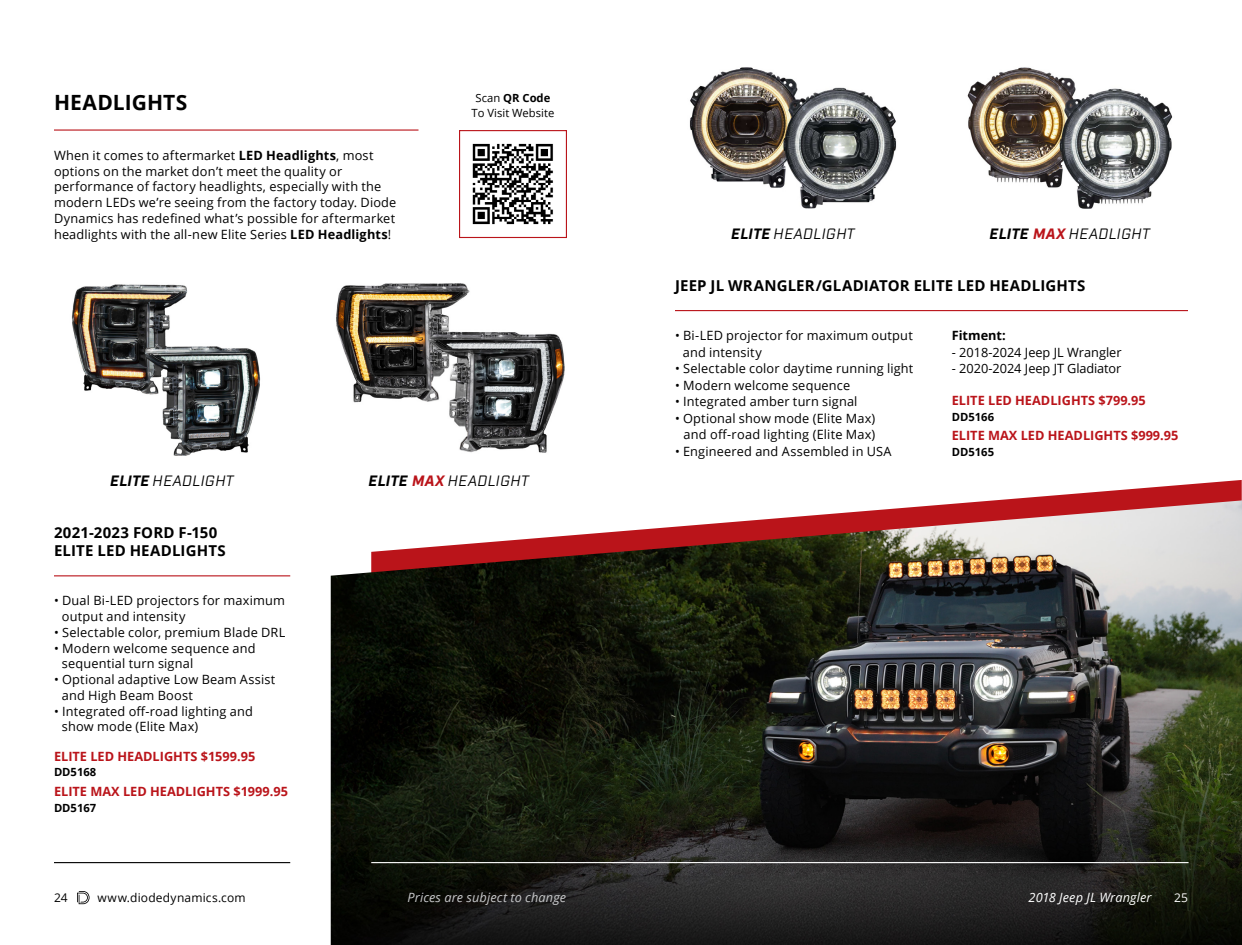
<style>
.page{position:relative;width:1242px;height:945px;background:#fff}
.page>*{position:absolute;margin:0;border:0;box-sizing:border-box;transform-origin:0 0}
.t1{font:700 21px "Open Sans";letter-spacing:.005em;color:#000}
.t2{font:700 15px/18px "Open Sans";letter-spacing:.01em;color:#000}
.t3{font:italic 15px "Industry";letter-spacing:.03em;color:#000}
.t4{font:12.75px/15.8px "Open Sans";letter-spacing:.015em;color:#000}
.t5{font:700 12.75px "Open Sans";color:#ba141a}
.t6{font:italic 12.75px "Open Sans";letter-spacing:.01em;color:#c7c8ca}
.t7{font:italic 12.75px "Open Sans";letter-spacing:.01em;color:#fff}
.t8{font:700 12.75px "Open Sans";color:#000}
.t9{font:12px "Open Sans";letter-spacing:.015em;color:#000}
.t10{font:12px "Open Sans";color:#fff}
.t11{font:11.25px/14.2px "Open Sans";color:#000;text-align:center}
.t12{font:700 11.25px "Open Sans";color:#000}
.s1{font-weight:700}
.s2{font-weight:700;color:#ba141a}
</style>
<div class="page">
<svg style="left:77px;top:891px;width:13px;height:13px"></svg>
<img style="left:472px;top:143px;width:81px;height:82px">
<div style="left:459px;top:130px;width:108px;height:108px;border:1px solid #ba141a"></div>
<hr style="left:54px;top:129px;width:364px;height:2px;background:#ba141a">
<hr style="left:54px;top:575px;width:236px;height:1px;background:#ba141a">
<img style="left:71px;top:284px;width:190px;height:172px">
<img style="left:336px;top:283px;width:229px;height:170px">
<hr style="left:54px;top:862px;width:236px;height:1px;background:#000">
<img style="left:967px;top:67px;width:206px;height:142px">
<svg style="left:999px;top:480px;width:243px;height:20px"></svg>
<img style="left:331px;top:500px;width:911px;height:445px">
<hr style="left:675px;top:310px;width:513px;height:1px;background:#ba141a">
<img style="left:689px;top:67px;width:208px;height:142px">
<hr style="left:371px;top:862px;width:818px;height:1px;background:#fff">
<h1 class="t1" style="left:54px;top:87px;width:135px">HEADLIGHTS</h1>
<p class="t11" style="left:472px;top:91px;width:84px">Scan <span class="s1">QR Code<br></span>To Visit Website</p>
<p class="t4" style="left:54px;top:147px;width:344px">When it comes to aftermarket <span class="s1">LED Headlights</span>, most options on the market don’t meet the quality or performance of factory headlights, especially with the modern LEDs we’re seeing from the factory today. Diode Dynamics has redefined what’s possible for aftermarket headlights with the all-new Elite Series <span class="s1">LED Headlights</span>!</p>
<p class="t3" style="left:110px;top:472px;width:125px"><span class="s1">ELITE</span> HEADLIGHT</p>
<p class="t3" style="left:369px;top:472px;width:162px"><span class="s1">ELITE</span> <span class="s2">MAX</span> HEADLIGHT</p>
<p class="t2" style="left:54px;top:523px;width:173px">2021-2023 FORD F-150<br>ELITE LED HEADLIGHTS</p>
<p class="t4" style="left:62px;top:593px;width:225px;text-indent:-8px">• Dual Bi-LED projectors for maximum output and intensity</p>
<p class="t4" style="left:54px;top:624px;width:233px">• Selectable color, premium Blade DRL</p>
<p class="t4" style="left:62px;top:640px;width:195px;text-indent:-8px">• Modern welcome sequence and sequential turn signal</p>
<p class="t4" style="left:62px;top:671px;width:215px;text-indent:-8px">• Optional adaptive Low Beam Assist and High Beam Boost</p>
<p class="t4" style="left:62px;top:703px;width:193px;text-indent:-8px">• Integrated off-road lighting and show mode (Elite Max)</p>
<p class="t5" style="left:54px;top:747px;width:203px">ELITE LED HEADLIGHTS $1599.95</p>
<p class="t12" style="left:54px;top:764px;width:44px">DD5168</p>
<p class="t5" style="left:54px;top:782px;width:235px">ELITE MAX LED HEADLIGHTS $1999.95</p>
<p class="t12" style="left:54px;top:799px;width:44px">DD5167</p>
<p class="t3" style="left:731px;top:225px;width:125px"><span class="s1">ELITE</span> HEADLIGHT</p>
<p class="t3" style="left:990px;top:225px;width:162px"><span class="s1">ELITE</span> <span class="s2">MAX</span> HEADLIGHT</p>
<p class="t2" style="left:675px;top:276px;width:412px">JEEP JL WRANGLER/GLADIATOR ELITE LED HEADLIGHTS</p>
<p class="t4" style="left:683px;top:327px;width:231px;line-height:16.5px;text-indent:-8px">• Bi-LED projector for maximum output and intensity</p>
<p class="t4" style="left:675px;top:360px;width:240px">• Selectable color daytime running light</p>
<p class="t4" style="left:675px;top:377px;width:177px">• Modern welcome sequence</p>
<p class="t4" style="left:675px;top:393px;width:184px">• Integrated amber turn signal</p>
<p class="t4" style="left:675px;top:410px;width:202px;line-height:16.5px;text-align:right">• Optional show mode (Elite Max) and off-road lighting (Elite Max)</p>
<p class="t4" style="left:675px;top:443px;width:218px">• Engineered and Assembled in USA</p>
<p class="t8" style="left:952px;top:327px;width:56px">Fitment:</p>
<p class="t4" style="left:952px;top:344px;width:171px">- 2018-2024 Jeep JL Wrangler</p>
<p class="t4" style="left:952px;top:360px;width:171px">- 2020-2024 Jeep JT Gladiator</p>
<p class="t5" style="left:952px;top:392px;width:196px">ELITE LED HEADLIGHTS $799.95</p>
<p class="t12" style="left:952px;top:409px;width:44px">DD5166</p>
<p class="t5" style="left:952px;top:427px;width:228px">ELITE MAX LED HEADLIGHTS $999.95</p>
<p class="t12" style="left:952px;top:444px;width:44px">DD5165</p>
<p class="t9" style="left:54px;top:890px;width:15px">24</p>
<p class="t9" style="left:98px;top:890px;width:150px">www.diodedynamics.com</p>
<p class="t6" style="left:408px;top:889px;width:160px">Prices are subject to change</p>
<p class="t7" style="left:1029px;top:889px;width:125px">2018 Jeep JL Wrangler</p>
<p class="t10" style="left:1174px;top:890px;width:15px">25</p>
</div>
